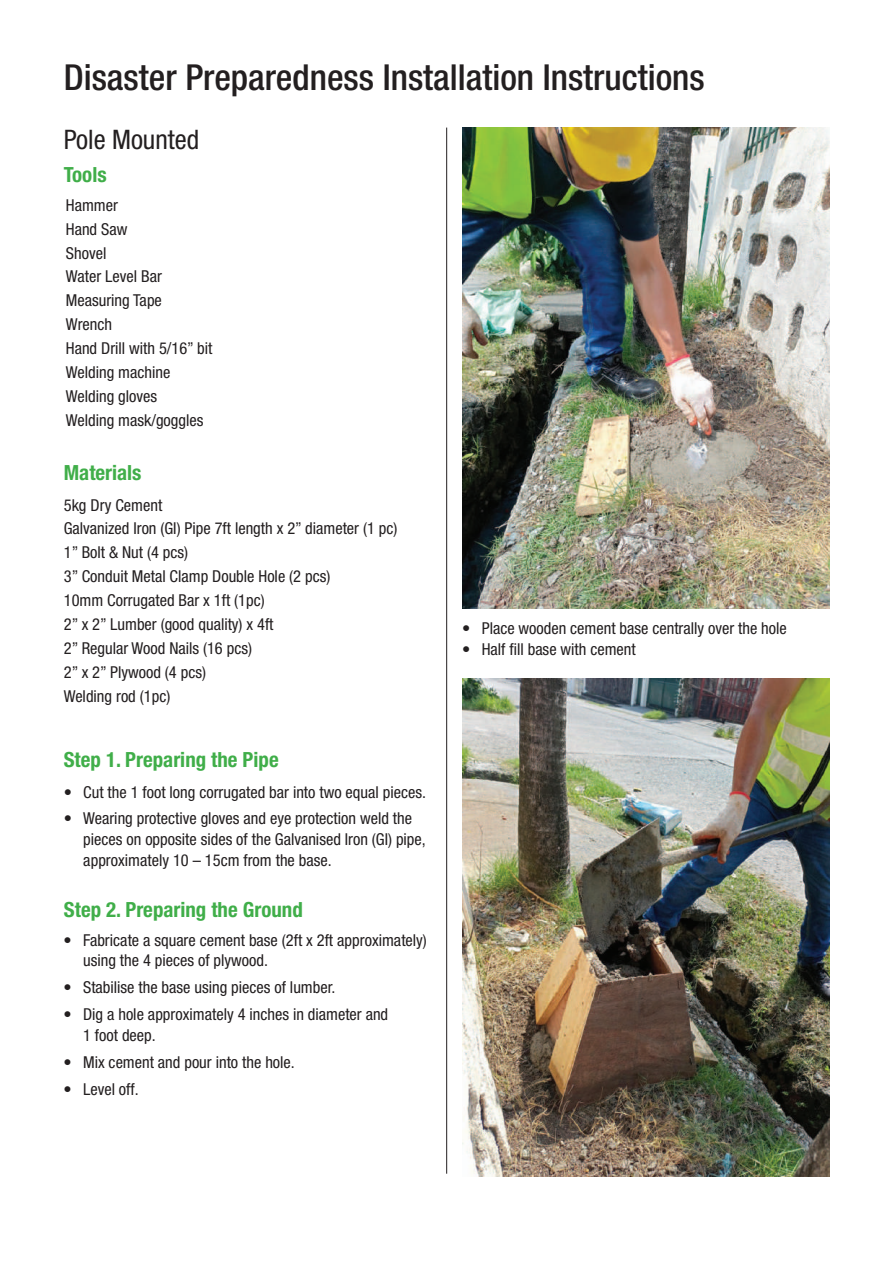
<style>
.page{position:relative;width:893px;height:1263px;background:#fff}
.page>*{position:absolute;margin:0;border:0;box-sizing:border-box;transform-origin:0 0}
.t1{font:500 condensed 35.85px "Helvetica Neue";color:#231f20}
.t2{font:condensed 26.85px "Helvetica Neue";color:#231f20}
.t3{font:700 condensed 20.85px "Helvetica Neue";color:#40ae49}
.t4{font:condensed 16.5px/23.9px "Helvetica Neue";color:#231f20}
</style>
<div class="page">
<hr style="left:446px;top:128px;width:1px;height:1046px;background:#231f20">
<img style="left:462px;top:128px;width:367px;height:480px">
<img style="left:462px;top:679px;width:367px;height:498px">
<h1 class="t1" style="left:64px;top:56px;width:642px">Disaster Preparedness Installation Instructions</h1>
<h2 class="t2" style="left:64px;top:124px;width:137px">Pole Mounted</h2>
<p class="t3" style="left:64px;top:162px;width:44px">Tools</p>
<p class="t4" style="left:66px;top:193px;width:148px">Hammer<br>Hand Saw<br>Shovel<br>Water Level Bar<br>Measuring Tape<br>Wrench<br>Hand Drill with 5/16” bit<br>Welding machine<br>Welding gloves<br>Welding mask/goggles</p>
<p class="t3" style="left:64px;top:460px;width:79px">Materials</p>
<p class="t4" style="left:64px;top:493px;width:335px">5kg Dry Cement<br>Galvanized Iron (GI) Pipe 7ft length x 2” diameter (1 pc)<br>1” Bolt &amp; Nut (4 pcs)<br>3” Conduit Metal Clamp Double Hole (2 pcs)<br>10mm Corrugated Bar x 1ft (1pc)<br>2” x 2” Lumber (good quality) x 4ft<br>2” Regular Wood Nails (16 pcs)<br>2” x 2” Plywood (4 pcs)<br>Welding rod (1pc)</p>
<p class="t3" style="left:64px;top:747px;width:216px">Step 1. Preparing the Pipe</p>
<p class="t4" style="left:64px;top:780px;width:364px">• Cut the 1 foot long corrugated bar into two equal pieces.</p>
<p class="t4" style="left:83px;top:808px;width:344px;line-height:20.9px;text-indent:-19px">• Wearing protective gloves and eye protection weld the pieces on opposite sides of the Galvanised Iron (GI) pipe, approximately 10 – 15cm from the base.</p>
<p class="t3" style="left:64px;top:897px;width:240px">Step 2. Preparing the Ground</p>
<p class="t4" style="left:83px;top:929px;width:345px;line-height:20.9px;text-indent:-19px">• Fabricate a square cement base (2ft x 2ft approximately) using the 4 pieces of plywood.</p>
<p class="t4" style="left:64px;top:975px;width:273px">• Stabilise the base using pieces of lumber.</p>
<p class="t4" style="left:83px;top:1004px;width:307px;line-height:20.9px;text-indent:-19px">• Dig a hole approximately 4 inches in diameter and<br>1 foot deep.</p>
<p class="t4" style="left:64px;top:1050px;width:233px">• Mix cement and pour into the hole.</p>
<p class="t4" style="left:64px;top:1077px;width:77px">• Level off.</p>
<p class="t4" style="left:462px;top:616px;width:326px">• Place wooden cement base centrally over the hole</p>
<p class="t4" style="left:462px;top:637px;width:175px">• Half fill base with cement</p>
</div>
